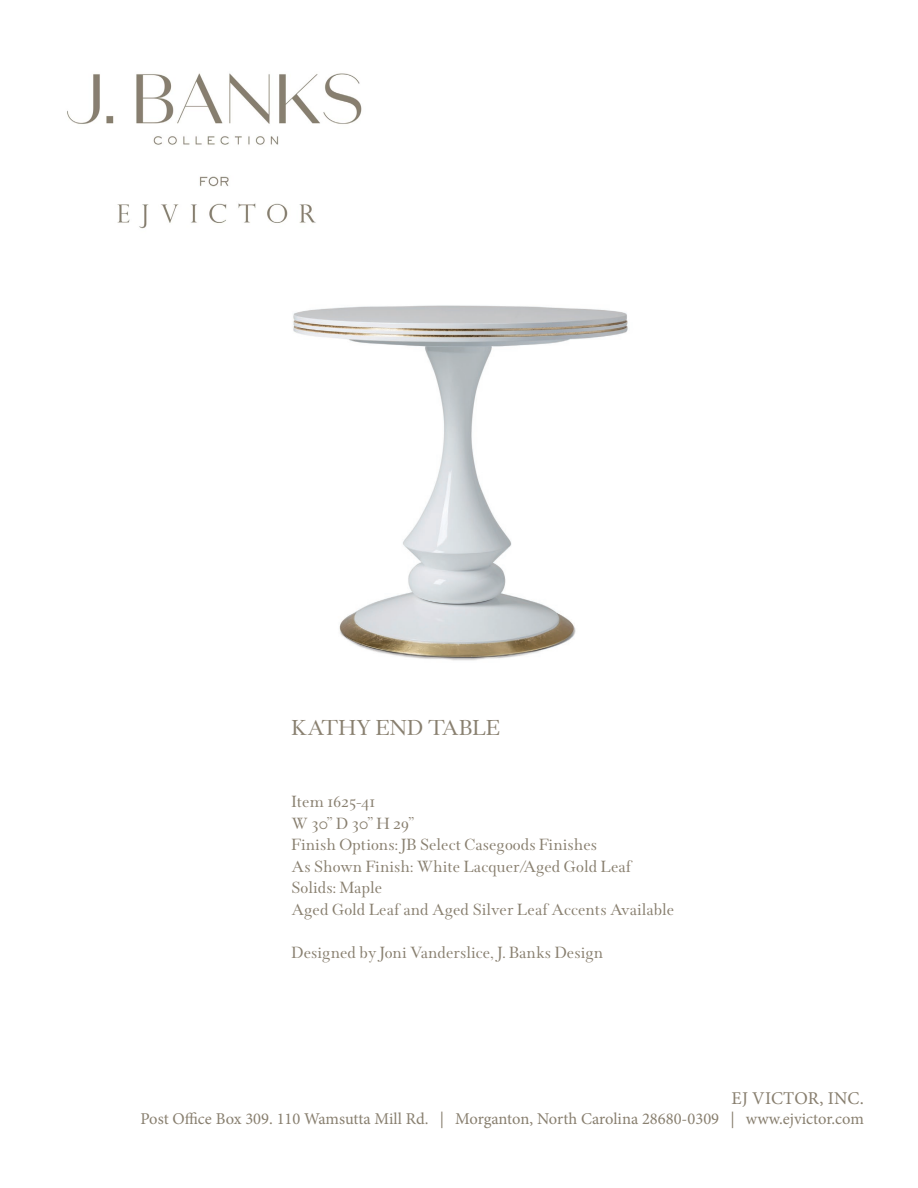
<style>
.page{position:relative;width:918px;height:1188px;background:#fff}
.page>*{position:absolute;margin:0;border:0;box-sizing:border-box;transform-origin:0 0}
.t1{font:24px "Wessex";color:#887f6f}
.t2{font:18px "Wessex";color:#887f6f}
.t3{font:18px "Minion Pro";letter-spacing:.005em;color:#887f6f}
.t4{font:16.5px "Minion Pro";color:#887f6f}
</style>
<div class="page">
<img style="left:293px;top:305px;width:335px;height:356px">
<img style="left:67px;top:73px;width:295px;height:156px">
<p class="t1" style="left:292px;top:715px;width:210px">KATHY END TABLE</p>
<p class="t2" style="left:292px;top:792px;width:85px">Item 1625-41</p>
<p class="t2" style="left:292px;top:813px;width:124px">W 30” D 30” H 29”</p>
<p class="t2" style="left:292px;top:835px;width:307px">Finish Options: JB Select Casegoods Finishes</p>
<p class="t2" style="left:292px;top:857px;width:341px">As Shown Finish: White Lacquer/Aged Gold Leaf</p>
<p class="t2" style="left:292px;top:878px;width:92px">Solids: Maple</p>
<p class="t2" style="left:292px;top:900px;width:384px">Aged Gold Leaf and Aged Silver Leaf Accents Available</p>
<p class="t2" style="left:292px;top:943px;width:313px">Designed by Joni Vanderslice, J. Banks Design</p>
<p class="t3" style="left:732px;top:1086px;width:134px">EJ VICTOR, INC.</p>
<p class="t4" style="left:141px;top:1107px;width:725px">Post Office Box 309. 110 Wamsutta Mill Rd. | Morganton, North Carolina 28680-0309 | www.ejvictor.com</p>
</div>
